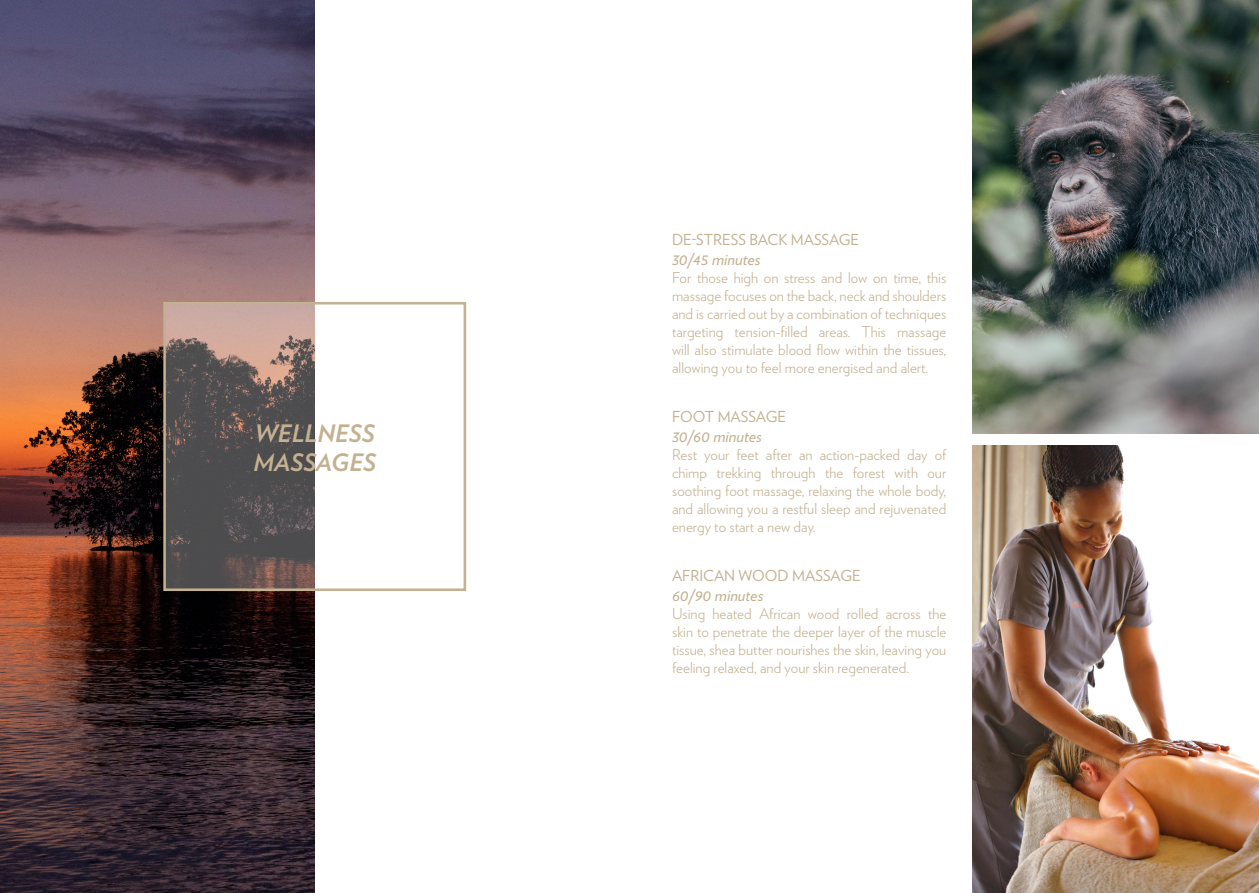
<style>
.page{position:relative;width:1259px;height:893px;background:#fff}
.page>*{position:absolute;margin:0;border:0;box-sizing:border-box;transform-origin:0 0}
.t1{font:italic 700 24px "Verlag";color:#c3b191}
.t2{font:italic 16.5px "Verlag";color:#c3b191}
.t3{font:15.15px "Verlag";color:#c3b191}
.t4{font:300 15px/18px "Verlag";color:#c3b191;text-align:justify}
</style>
<div class="page">
<img style="left:0;top:0;width:315px;height:893px">
<svg style="left:167px;top:306px;width:148px;height:281px;background:#6a605e"></svg>
<div style="left:163px;top:302px;width:303px;height:289px;border:3px solid #c3b191"></div>
<img style="left:972px;top:445px;width:287px;height:448px">
<img style="left:972px;top:0;width:287px;height:434px">
<p class="t1" style="left:255px;top:414px;width:121px">WELLNESS</p>
<p class="t1" style="left:253px;top:443px;width:124px">MASSAGES</p>
<p class="t3" style="left:672px;top:228px;width:189px">DE-STRESS BACK MASSAGE</p>
<p class="t2" style="left:672px;top:246px;width:90px">30/45 minutes</p>
<p class="t4" style="left:672px;top:268px;width:276px">For those high on stress and low on time, this massage focuses on the back, neck and shoulders and is carried out by a combination of techniques targeting tension-filled areas. This massage will also stimulate blood flow within the tissues, allowing you to feel more energised and alert.</p>
<p class="t3" style="left:672px;top:405px;width:116px">FOOT MASSAGE</p>
<p class="t2" style="left:672px;top:423px;width:92px">30/60 minutes</p>
<p class="t4" style="left:672px;top:445px;width:276px">Rest your feet after an action-packed day of chimp trekking through the forest with our soothing foot massage, relaxing the whole body, and allowing you a restful sleep and rejuvenated energy to start a new day.</p>
<p class="t3" style="left:672px;top:565px;width:190px">AFRICAN WOOD MASSAGE</p>
<p class="t2" style="left:672px;top:582px;width:93px">60/90 minutes</p>
<p class="t4" style="left:672px;top:604px;width:276px">Using heated African wood rolled across the skin to penetrate the deeper layer of the muscle tissue, shea butter nourishes the skin, leaving you feeling relaxed, and your skin regenerated.</p>
</div>
